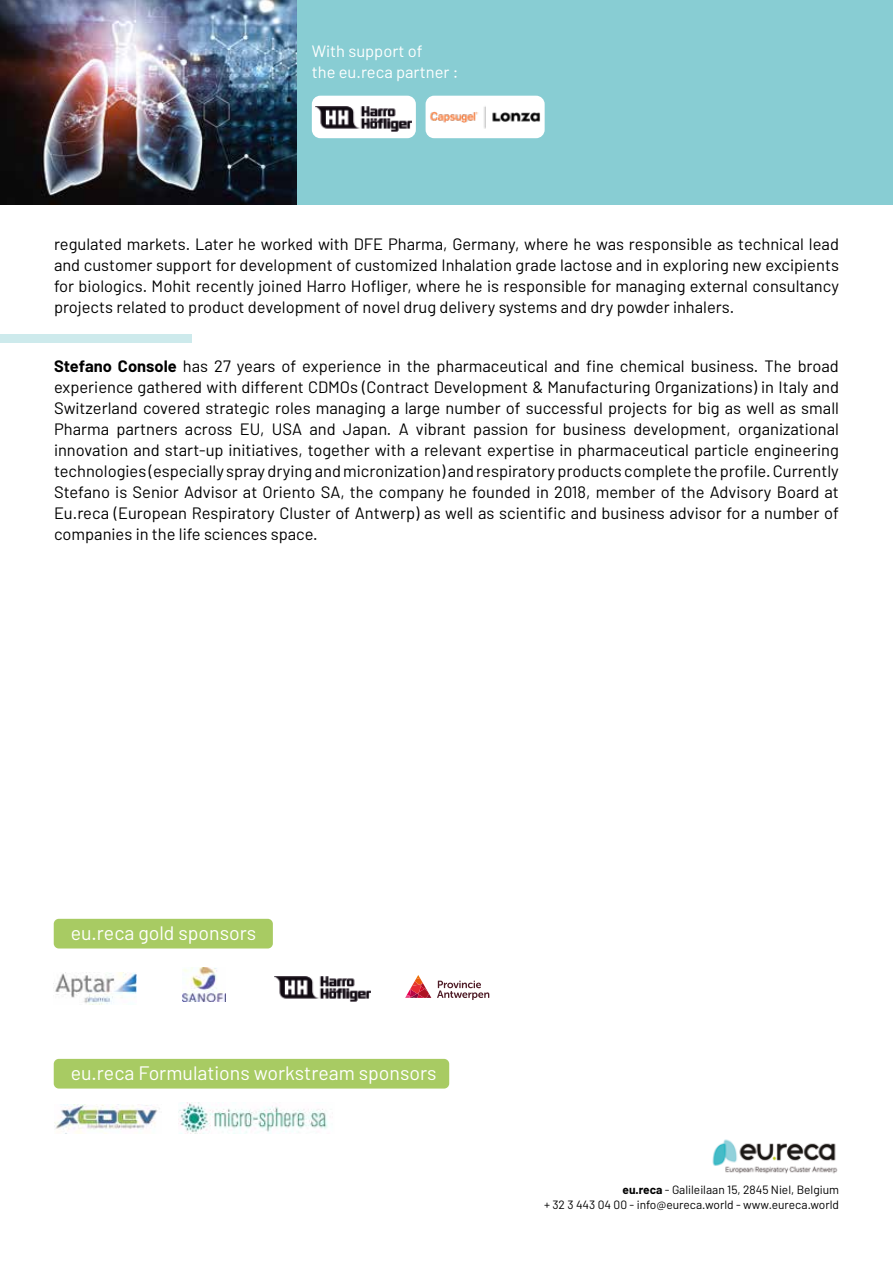
<style>
.page{position:relative;width:893px;height:1263px;background:#fff}
.page>*{position:absolute;margin:0;border:0;box-sizing:border-box;transform-origin:0 0}
.t1{font:19.5px "Barlow";color:#fff}
.t2{font:16.5px/21px "Barlow";color:#000;text-align:justify}
.t3{font:16.5px/21px "Barlow";color:#fff}
.t4{font:12px/14.4px "Barlow";color:#000;text-align:right}
.s1{font-weight:700}
</style>
<div class="page">
<div style="left:54px;top:919px;width:219px;height:29px;background:#a8cb63;border-radius:5px"></div>
<svg style="left:437px;top:981px;width:52px;height:19px"></svg>
<svg style="left:405px;top:975px;width:26px;height:23px"></svg>
<img style="left:274px;top:977px;width:96px;height:24px">
<img style="left:55px;top:972px;width:81px;height:32px">
<img style="left:183px;top:967px;width:42px;height:34px">
<img style="left:712px;top:1139px;width:126px;height:35px">
<div style="left:0;top:0;width:893px;height:204px;background:#88cdd3"></div>
<img style="left:0;top:0;width:296px;height:204px">
<div style="left:0;top:334px;width:191px;height:8px;background:#cdeaec"></div>
<div style="left:312px;top:96px;width:104px;height:42px;background:#fff;border-radius:9px"></div>
<img style="left:316px;top:106px;width:96px;height:25px">
<div style="left:426px;top:96px;width:119px;height:42px;background:#fff;border-radius:9px"></div>
<img style="left:426px;top:98px;width:117px;height:37px">
<div style="left:54px;top:1059px;width:395px;height:29px;background:#a8cb63;border-radius:5px"></div>
<img style="left:54px;top:1104px;width:106px;height:29px">
<img style="left:178px;top:1102px;width:150px;height:31px">
<p class="t3" style="left:312px;top:40px;width:148px">With support of<br>the eu.reca partner :</p>
<p class="t2" style="left:54px;top:233px;width:786px">regulated markets. Later he worked with DFE Pharma, Germany, where he was responsible as technical lead and customer support for development of customized Inhalation grade lactose and in exploring new excipients for biologics. Mohit recently joined Harro Hofliger, where he is responsible for managing external consultancy projects related to product development of novel drug delivery systems and dry powder inhalers.</p>
<p class="t2" style="left:54px;top:356px;width:786px"><span class="s1">Stefano Console</span> has 27 years of experience in the pharmaceutical and fine chemical business. The broad experience gathered with different CDMOs (Contract Development &amp; Manufacturing Organizations) in Italy and Switzerland covered strategic roles managing a large number of successful projects for big as well as small Pharma partners across EU, USA and Japan. A vibrant passion for business development, organizational innovation and start-up initiatives, together with a relevant expertise in pharmaceutical particle engineering technologies (especially spray drying and micronization) and respiratory products complete the profile. Currently Stefano is Senior Advisor at Oriento SA, the company he founded in 2018, member of the Advisory Board at Eu.reca (European Respiratory Cluster of Antwerp) as well as scientific and business advisor for a number of companies in the life sciences space.</p>
<p class="t1" style="left:71px;top:921px;width:187px">eu.reca gold sponsors</p>
<p class="t1" style="left:71px;top:1061px;width:367px">eu.reca Formulations workstream sponsors</p>
<p class="t4" style="left:544px;top:1182px;width:297px"><span class="s1">eu.reca</span> - Galileilaan 15, 2845 Niel, Belgium<br>+ 32 3 443 04 00 - info@eureca.world - www.eureca.world</p>
</div>
